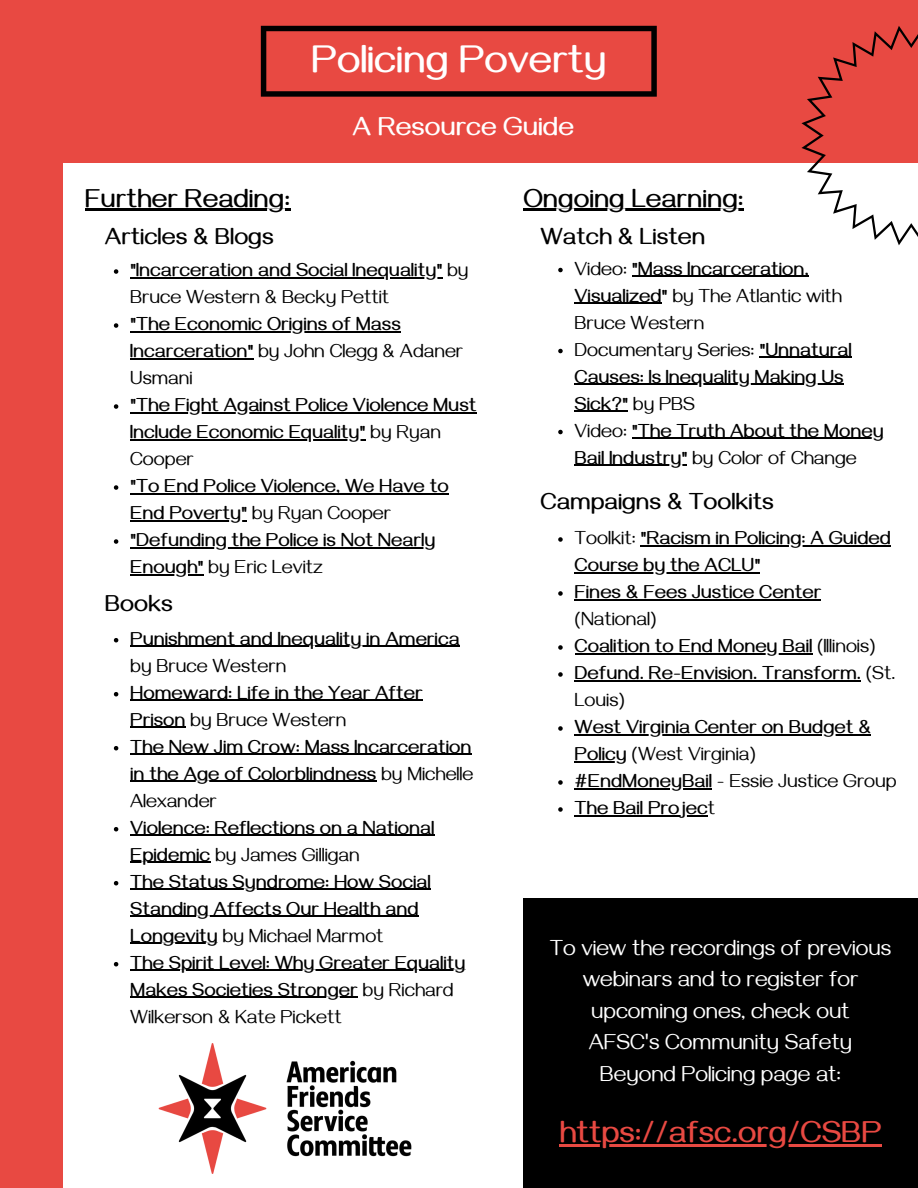
<style>
.page{position:relative;width:918px;height:1188px;background:#e84942}
.page>*{position:absolute;margin:0;border:0;box-sizing:border-box;transform-origin:0 0}
.t1{font:700 40.2px "Gayathri";color:#fff}
.t2{font:700 31.5px "Gayathri";color:#e84942}
.t3{font:700 27px "Gayathri";color:#000}
.t4{font:700 27px "Gayathri";color:#fff}
.t5{font:700 24px "Gayathri";color:#000}
.t6{font:22.5px/31.5px "Gayathri";color:#fff;text-align:center}
.t7{font:700 19.5px/27px "Gayathri";color:#000}
.t8{font:19.5px/27px "Gayathri";color:#000}
.s1{font-weight:400}
.s2{font-weight:700}
</style>
<div class="page">
<div style="left:63px;top:163px;width:855px;height:1025px;background:#fff"></div>
<svg style="left:801px;top:26px;width:117px;height:219px"></svg>
<svg style="left:261px;top:26px;width:396px;height:71px"></svg>
<div style="left:523px;top:898px;width:395px;height:290px;background:#000"></div>
<img style="left:158px;top:1043px;width:254px;height:131px">
<svg style="left:114px;top:269px;width:4px;height:5px"></svg>
<hr style="left:130px;top:277px;width:312px;height:1px;background:#000">
<svg style="left:114px;top:323px;width:4px;height:5px"></svg>
<hr style="left:130px;top:331px;width:271px;height:1px;background:#000">
<hr style="left:130px;top:358px;width:123px;height:1px;background:#000">
<svg style="left:114px;top:404px;width:4px;height:5px"></svg>
<hr style="left:130px;top:412px;width:347px;height:1px;background:#000">
<hr style="left:130px;top:439px;width:235px;height:1px;background:#000">
<svg style="left:114px;top:485px;width:4px;height:5px"></svg>
<hr style="left:130px;top:493px;width:319px;height:1px;background:#000">
<hr style="left:130px;top:520px;width:117px;height:1px;background:#000">
<svg style="left:114px;top:539px;width:4px;height:5px"></svg>
<hr style="left:130px;top:547px;width:306px;height:1px;background:#000">
<hr style="left:130px;top:574px;width:74px;height:1px;background:#000">
<hr style="left:85px;top:209px;width:205px;height:2px;background:#000">
<hr style="left:523px;top:209px;width:221px;height:2px;background:#000">
<svg style="left:114px;top:638px;width:4px;height:4px"></svg>
<hr style="left:130px;top:646px;width:330px;height:1px;background:#000">
<svg style="left:114px;top:692px;width:4px;height:4px"></svg>
<hr style="left:130px;top:700px;width:293px;height:1px;background:#000">
<hr style="left:130px;top:727px;width:56px;height:1px;background:#000">
<svg style="left:114px;top:746px;width:4px;height:4px"></svg>
<hr style="left:130px;top:754px;width:342px;height:1px;background:#000">
<hr style="left:130px;top:781px;width:246px;height:1px;background:#000">
<svg style="left:114px;top:827px;width:4px;height:4px"></svg>
<hr style="left:130px;top:835px;width:305px;height:1px;background:#000">
<hr style="left:130px;top:862px;width:80px;height:1px;background:#000">
<svg style="left:114px;top:881px;width:4px;height:4px"></svg>
<hr style="left:130px;top:889px;width:301px;height:1px;background:#000">
<hr style="left:130px;top:916px;width:289px;height:1px;background:#000">
<hr style="left:130px;top:943px;width:88px;height:1px;background:#000">
<svg style="left:114px;top:962px;width:4px;height:4px"></svg>
<hr style="left:130px;top:970px;width:336px;height:1px;background:#000">
<hr style="left:130px;top:997px;width:228px;height:1px;background:#000">
<hr style="left:560px;top:1144px;width:322px;height:2px;background:#e84942">
<svg style="left:558px;top:268px;width:5px;height:4px"></svg>
<hr style="left:632px;top:276px;width:177px;height:1px;background:#000">
<hr style="left:575px;top:303px;width:87px;height:1px;background:#000">
<svg style="left:558px;top:349px;width:5px;height:4px"></svg>
<hr style="left:759px;top:357px;width:93px;height:1px;background:#000">
<hr style="left:575px;top:384px;width:269px;height:1px;background:#000">
<hr style="left:575px;top:411px;width:53px;height:1px;background:#000">
<svg style="left:558px;top:430px;width:5px;height:4px"></svg>
<hr style="left:632px;top:438px;width:252px;height:1px;background:#000">
<hr style="left:575px;top:465px;width:112px;height:1px;background:#000">
<svg style="left:558px;top:537px;width:5px;height:5px"></svg>
<hr style="left:640px;top:545px;width:251px;height:1px;background:#000">
<hr style="left:575px;top:572px;width:185px;height:1px;background:#000">
<svg style="left:558px;top:591px;width:5px;height:5px"></svg>
<hr style="left:575px;top:599px;width:246px;height:1px;background:#000">
<svg style="left:558px;top:645px;width:5px;height:5px"></svg>
<hr style="left:575px;top:653px;width:238px;height:1px;background:#000">
<svg style="left:558px;top:672px;width:5px;height:5px"></svg>
<hr style="left:575px;top:680px;width:286px;height:1px;background:#000">
<svg style="left:558px;top:726px;width:5px;height:5px"></svg>
<hr style="left:575px;top:734px;width:296px;height:1px;background:#000">
<hr style="left:575px;top:761px;width:52px;height:1px;background:#000">
<svg style="left:558px;top:780px;width:5px;height:5px"></svg>
<hr style="left:575px;top:788px;width:137px;height:1px;background:#000">
<svg style="left:558px;top:807px;width:5px;height:5px"></svg>
<hr style="left:575px;top:815px;width:133px;height:1px;background:#000">
<p class="t3" style="left:85px;top:187px;width:207px">Further Reading:</p>
<p class="t1" style="left:311px;top:42px;width:297px">Policing Poverty</p>
<p class="t4" style="left:353px;top:115px;width:223px">A Resource Guide</p>
<p class="t3" style="left:523px;top:187px;width:222px">Ongoing Learning:</p>
<p class="t5" style="left:105px;top:226px;width:170px">Articles &amp; Blogs</p>
<p class="t7" style="left:130px;top:260px;width:340px">"Incarceration and Social Inequality" <span class="s1">by<br>Bruce Western &amp; Becky Pettit</span></p>
<p class="t7" style="left:130px;top:314px;width:334px">"The Economic Origins of Mass<br>Incarceration" <span class="s1">by John Clegg &amp; Adaner<br>Usmani</span></p>
<p class="t7" style="left:130px;top:395px;width:348px">"The Fight Against Police Violence Must<br>Include Economic Equality" <span class="s1">by Ryan<br>Cooper</span></p>
<p class="t7" style="left:130px;top:476px;width:320px">"To End Police Violence, We Have to<br>End Poverty" <span class="s1">by Ryan Cooper</span></p>
<p class="t7" style="left:130px;top:530px;width:307px">"Defunding the Police is Not Nearly<br>Enough" <span class="s1">by Eric Levitz</span></p>
<p class="t5" style="left:105px;top:593px;width:69px">Books</p>
<p class="t7" style="left:130px;top:629px;width:331px">Punishment and Inequality in America <span class="s1">by Bruce Western</span></p>
<p class="t7" style="left:130px;top:683px;width:294px">Homeward: Life in the Year After<br>Prison <span class="s1">by Bruce Western</span></p>
<p class="t7" style="left:130px;top:737px;width:345px;text-align:justify">The New Jim Crow: Mass Incarceration in the Age of Colorblindness <span class="s1">by Michelle Alexander</span></p>
<p class="t7" style="left:130px;top:818px;width:306px">Violence: Reflections on a National<br>Epidemic <span class="s1">by James Gilligan</span></p>
<p class="t7" style="left:130px;top:872px;width:302px">The Status Syndrome: How Social<br>Standing Affects Our Health and<br>Longevity <span class="s1">by Michael Marmot</span></p>
<p class="t7" style="left:130px;top:953px;width:337px">The Spirit Level: Why Greater Equality<br>Makes Societies Stronger <span class="s1">by Richard<br>Wilkerson &amp; Kate Pickett</span></p>
<p class="t5" style="left:541px;top:226px;width:166px">Watch &amp; Listen</p>
<p class="t8" style="left:575px;top:259px;width:269px">Video: <span class="s2">"Mass Incarceration,<br>Visualized"</span> by The Atlantic with<br>Bruce Western</p>
<p class="t7" style="left:575px;top:340px;width:279px"><span class="s1">Documentary Series:</span> "Unnatural<br>Causes: Is Inequality Making Us<br>Sick?" <span class="s1">by PBS</span></p>
<p class="t7" style="left:575px;top:421px;width:311px"><span class="s1">Video:</span> "The Truth About the Money<br>Bail Industry" <span class="s1">by Color of Change</span></p>
<p class="t5" style="left:541px;top:492px;width:235px">Campaigns &amp; Toolkits</p>
<p class="t7" style="left:575px;top:528px;width:318px"><span class="s1">Toolkit:</span> "Racism in Policing: A Guided<br>Course by the ACLU"</p>
<p class="t7" style="left:575px;top:582px;width:248px">Fines &amp; Fees Justice Center <span class="s1">(National)</span></p>
<p class="t7" style="left:575px;top:636px;width:303px">Coalition to End Money Bail <span class="s1">(Illinois)</span></p>
<p class="t7" style="left:575px;top:663px;width:322px">Defund. Re-Envision. Transform. <span class="s1">(St.<br>Louis)</span></p>
<p class="t7" style="left:575px;top:717px;width:298px">West Virginia Center on Budget &amp;<br>Policy <span class="s1">(West Virginia)</span></p>
<p class="t8" style="left:575px;top:771px;width:324px"><span class="s2">#EndMoneyBail</span> - Essie Justice Group</p>
<p class="t7" style="left:575px;top:798px;width:142px">The Bail Projec<span class="s1">t</span></p>
<p class="t6" style="left:550px;top:936px;width:343px">To view the recordings of previous webinars and to register for</p>
<p class="t6" style="left:591px;top:999px;width:260px">upcoming ones, check out</p>
<p class="t6" style="left:589px;top:1031px;width:265px">AFSC's Community Safety</p>
<p class="t6" style="left:600px;top:1062px;width:243px">Beyond Policing page at:</p>
<p class="t2" style="left:560px;top:1119px;width:324px">https://afsc.org/CSBP</p>
</div>
